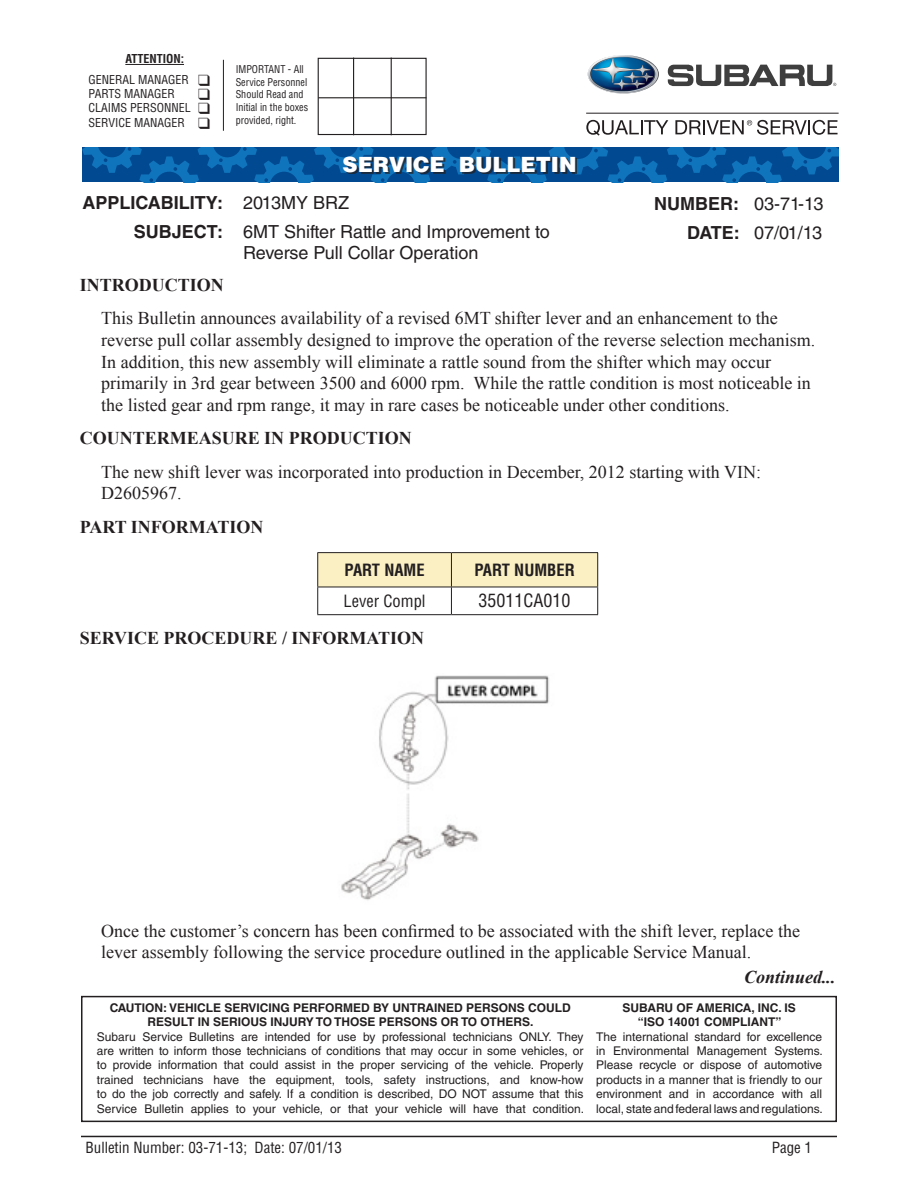
<style>
.page{position:relative;width:918px;height:1188px;background:#fff}
.page>*{position:absolute;margin:0;border:0;box-sizing:border-box;transform-origin:0 0}
.t1{font:900 21px "Helvetica LT Std";color:#fff}
.BULLETIN_BODY{font:18px/21.6px "Times New Roman";color:#231f20}
.BULLETIN_HEADING{font:18px/21.6px "Times New Roman";color:#231f20}
.t2{font:18px/21.6px "Helvetica LT Std";color:#231f20}
.BULLETIN_HEADING-2{font:700 18px "Times New Roman";color:#231f20}
.t3{font:700 18px "Helvetica LT Std";color:#231f20}
.t4{font:italic 700 18px "Times New Roman";color:#231f20}
.BULLETIN_TABLE_TEXT{font:condensed 18px "Helvetica LT Std";color:#231f20}
.BULLETIN_TABLE_TEXT-2{font:700 condensed 16.5px "Helvetica LT Std";color:#231f20}
.BULLETIN_TABLE_TEXT-3{font:condensed 16.5px "Helvetica LT Std";color:#231f20}
.t5{font:condensed 15px "Helvetica LT Std";color:#231f20}
.Information_Blurbs{font:12px/14.4px "Helvetica LT Std";color:#231f20;text-align:justify}
.Information_Blurbs_T{font:700 12px/14.4px "Helvetica LT Std";color:#231f20;text-align:center}
.t6{font:condensed 12px "Helvetica LT Std";color:#231f20}
.t7{font:700 condensed 12px "Helvetica LT Std";color:#231f20}
.t8{font:condensed 10.5px/12.6px "Helvetica LT Std";color:#231f20;scale:.96 1}
.s1{font-weight:400}
.s2{font-weight:700}
</style>
<div class="page">
<hr style="left:81px;top:1136px;width:756px;height:1px;background:#231f20">
<hr style="left:317px;top:552px;width:134px;height:1px;background:#231f20">
<hr style="left:451px;top:552px;width:147px;height:1px;background:#231f20">
<svg style="left:317px;top:553px;width:281px;height:61px"></svg>
<hr style="left:317px;top:614px;width:134px;height:1px;background:#231f20">
<hr style="left:451px;top:614px;width:147px;height:1px;background:#231f20">
<svg style="left:82px;top:147px;width:757px;height:35px;background:#05579e"></svg>
<div style="left:345px;top:158px;width:232px;height:16px;background:#231f20;opacity:.75"></div>
<div style="left:318px;top:58px;width:109px;height:77px;border:1px solid #231f20"></div>
<hr style="left:353px;top:58px;width:1px;height:77px;background:#231f20">
<hr style="left:391px;top:58px;width:1px;height:77px;background:#231f20">
<hr style="left:318px;top:97px;width:108px;height:1px;background:#231f20">
<hr style="left:125px;top:64px;width:59px;height:1px;background:#231f20">
<hr style="left:223px;top:60px;width:1px;height:71px;background:#231f20">
<img style="left:588px;top:55px;width:71px;height:39px">
<svg style="left:668px;top:64px;width:168px;height:22px"></svg>
<hr style="left:586px;top:113px;width:253px;height:1px;background:#231f20">
<svg style="left:586px;top:120px;width:82px;height:16px"></svg>
<svg style="left:675px;top:120px;width:163px;height:15px"></svg>
<div style="left:81px;top:996px;width:756px;height:126px;border:2px solid #231f20"></div>
<img style="left:341px;top:675px;width:208px;height:225px">
<p class="t7" style="left:125px;top:51px;width:60px">ATTENTION:</p>
<p class="t6" style="left:88px;top:72px;width:123px">GENERAL MANAGER ❑</p>
<p class="t6" style="left:88px;top:86px;width:88px">PARTS MANAGER</p>
<p class="t6" style="left:88px;top:101px;width:123px">CLAIMS PERSONNEL ❑</p>
<p class="t6" style="left:88px;top:115px;width:123px">SERVICE MANAGER ❑</p>
<p class="t8" style="left:236px;top:63px;width:77px">IMPORTANT - All<br>Service Personnel<br>Should Read and<br>Initial in the boxes provided, right.</p>
<p class="t1" style="left:343px;top:151px;width:236px">SERVICE BULLETIN</p>
<p class="t3" style="left:83px;top:192px;width:268px">APPLICABILITY: <span class="s1">2013MY BRZ</span></p>
<p class="t2" style="left:243px;top:221px;width:308px;text-indent:-110px"><span class="s2">SUBJECT:</span> 6MT Shifter Rattle and Improvement to<br>Reverse Pull Collar Operation</p>
<p class="t2" style="left:654px;top:193px;width:171px"><span class="s2">NUMBER:</span> 03-71-13</p>
<p class="t2" style="left:687px;top:222px;width:136px"><span class="s2">DATE:</span> 07/01/13</p>
<p class="BULLETIN_HEADING-2" style="left:80px;top:272px;width:145px">INTRODUCTION</p>
<p class="BULLETIN_BODY" style="left:101px;top:307px;width:715px">This Bulletin announces availability of a revised 6MT shifter lever and an enhancement to the reverse pull collar assembly designed to improve the operation of the reverse selection mechanism.<br>In addition, this new assembly will eliminate a rattle sound from the shifter which may occur primarily in 3rd gear between 3500 and 6000 rpm. While the rattle condition is most noticeable in the listed gear and rpm range, it may in rare cases be noticeable under other conditions.</p>
<p class="BULLETIN_HEADING-2" style="left:80px;top:426px;width:333px">COUNTERMEASURE IN PRODUCTION</p>
<p class="BULLETIN_HEADING" style="left:101px;top:461px;width:661px">The new shift lever was incorporated into production in December, 2012 starting with VIN:<br>D2605967.</p>
<p class="BULLETIN_HEADING-2" style="left:80px;top:514px;width:185px">PART INFORMATION</p>
<p class="BULLETIN_TABLE_TEXT-2" style="left:344px;top:559px;width:82px">PART NAME</p>
<p class="BULLETIN_TABLE_TEXT-2" style="left:474px;top:559px;width:102px">PART NUMBER</p>
<p class="BULLETIN_TABLE_TEXT-3" style="left:344px;top:590px;width:84px">Lever Compl</p>
<p class="BULLETIN_TABLE_TEXT" style="left:479px;top:589px;width:94px">35011CA010</p>
<p class="BULLETIN_HEADING-2" style="left:80px;top:626px;width:346px">SERVICE PROCEDURE / INFORMATION</p>
<p class="BULLETIN_HEADING" style="left:101px;top:920px;width:700px">Once the customer’s concern has been confirmed to be associated with the shift lever, replace the lever assembly following the service procedure outlined in the applicable Service Manual.</p>
<p class="Information_Blurbs_T" style="left:110px;top:1000px;width:463px">CAUTION: VEHICLE SERVICING PERFORMED BY UNTRAINED PERSONS COULD<br>RESULT IN SERIOUS INJURY TO THOSE PERSONS OR TO OTHERS.</p>
<p class="Information_Blurbs" style="left:97px;top:1029px;width:489px">Subaru Service Bulletins are intended for use by professional technicians ONLY. They are written to inform those technicians of conditions that may occur in some vehicles, or to provide information that could assist in the proper servicing of the vehicle. Properly trained technicians have the equipment, tools, safety instructions, and know-how to do the job correctly and safely. If a condition is described, DO NOT assume that this Service Bulletin applies to your vehicle, or that your vehicle will have that condition.</p>
<p class="t4" style="left:744px;top:965px;width:93px">Continued...</p>
<p class="Information_Blurbs_T" style="left:623px;top:1000px;width:175px">SUBARU OF AMERICA, INC. IS “ISO 14001 COMPLIANT”</p>
<p class="Information_Blurbs" style="left:596px;top:1029px;width:228px">The international standard for excellence in Environmental Management Systems.<br>Please recycle or dispose of automotive products in a manner that is friendly to our environment and in accordance with all local, state and federal laws and regulations.</p>
<p class="t5" style="left:86px;top:1138px;width:258px">Bulletin Number: 03-71-13; Date: 07/01/13</p>
<p class="t5" style="left:772px;top:1138px;width:42px">Page 1</p>
</div>
